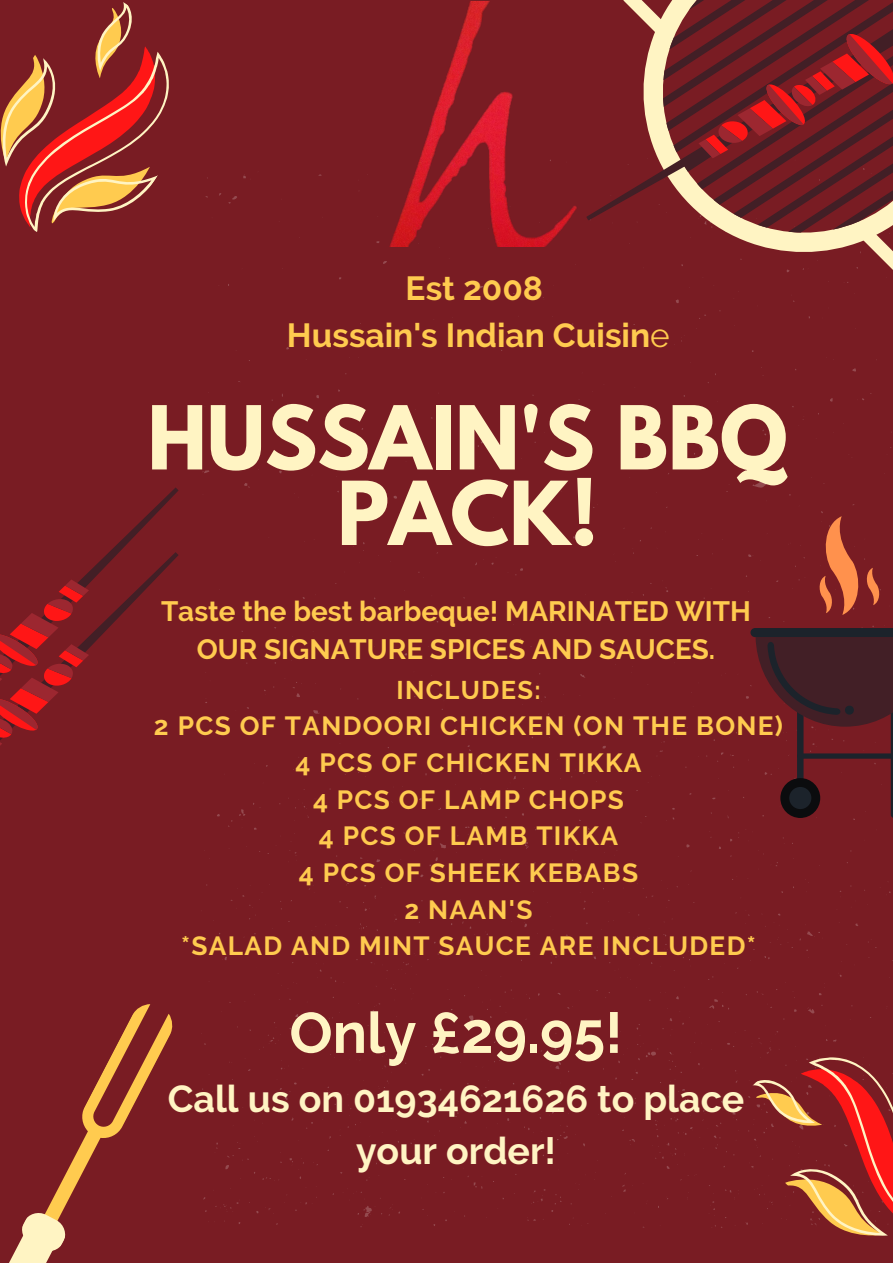
<style>
.page{position:relative;width:893px;height:1263px;background:#791c23}
.page>*{position:absolute;margin:0;border:0;box-sizing:border-box;transform-origin:0 0}
.t1{font:700 78px/75.5px "League Spartan";color:#fff4c3;text-align:center}
.t2{font:700 57px "Raleway";color:#fff4c3}
.t3{font:700 37.5px/52.3px "Raleway";color:#fff4c3;text-align:center}
.t4{font:700 33.38px/46.5px "Raleway";color:#ffcb4f;text-align:center}
.t5{font:700 27.9px/38.6px "Raleway";color:#ffcb4f;text-align:center}
.t6{font:700 26.25px/36.7px "Raleway";letter-spacing:.05em;color:#ffcb4f;text-align:center}
.t7{font:700 25.5px "Raleway";letter-spacing:.05em;color:#ffcb4f}
.s1{font-weight:400}
</style>
<div class="page">
<svg style="left:9px;top:1004px;width:164px;height:259px"></svg>
<svg style="left:747px;top:1038px;width:146px;height:198px"></svg>
<svg style="left:0;top:2px;width:169px;height:230px"></svg>
<svg style="left:750px;top:628px;width:143px;height:190px"></svg>
<div style="left:780px;top:778px;width:40px;height:40px;background:#0b0c0e;border-radius:50%"></div>
<div style="left:789px;top:787px;width:22px;height:22px;background:#1c232b;border-radius:50%"></div>
<svg style="left:819px;top:516px;width:61px;height:99px"></svg>
<img style="left:376px;top:2px;width:201px;height:245px">
<svg style="left:0;top:487px;width:179px;height:259px"></svg>
<svg style="left:619px;top:0;width:274px;height:272px"></svg>
<p class="t4" style="left:287px;top:265px;width:384px">Est 2008<br>Hussain's Indian Cuisin<span class="s1">e</span></p>
<h1 class="t1" style="left:147px;top:410px;width:641px">HUSSAIN'S BBQ<br>PACK!</h1>
<p class="t5" style="left:161px;top:592px;width:591px">Taste the best barbeque! MARINATED WITH<br>OUR SIGNATURE SPICES AND SAUCES.</p>
<p class="t7" style="left:396px;top:675px;width:146px">INCLUDES:</p>
<p class="t6" style="left:154px;top:707px;width:630px">2 PCS OF TANDOORI CHICKEN (ON THE BONE)<br>4 PCS OF CHICKEN TIKKA<br>4 PCS OF LAMP CHOPS<br>4 PCS OF LAMB TIKKA<br>4 PCS OF SHEEK KEBABS<br>2 NAAN'S<br>*SALAD AND MINT SAUCE ARE INCLUDED*</p>
<h2 class="t2" style="left:289px;top:999px;width:335px">Only £29.95!</h2>
<h3 class="t3" style="left:168px;top:1072px;width:578px">Call us on 01934621626 to place your order!</h3>
</div>
